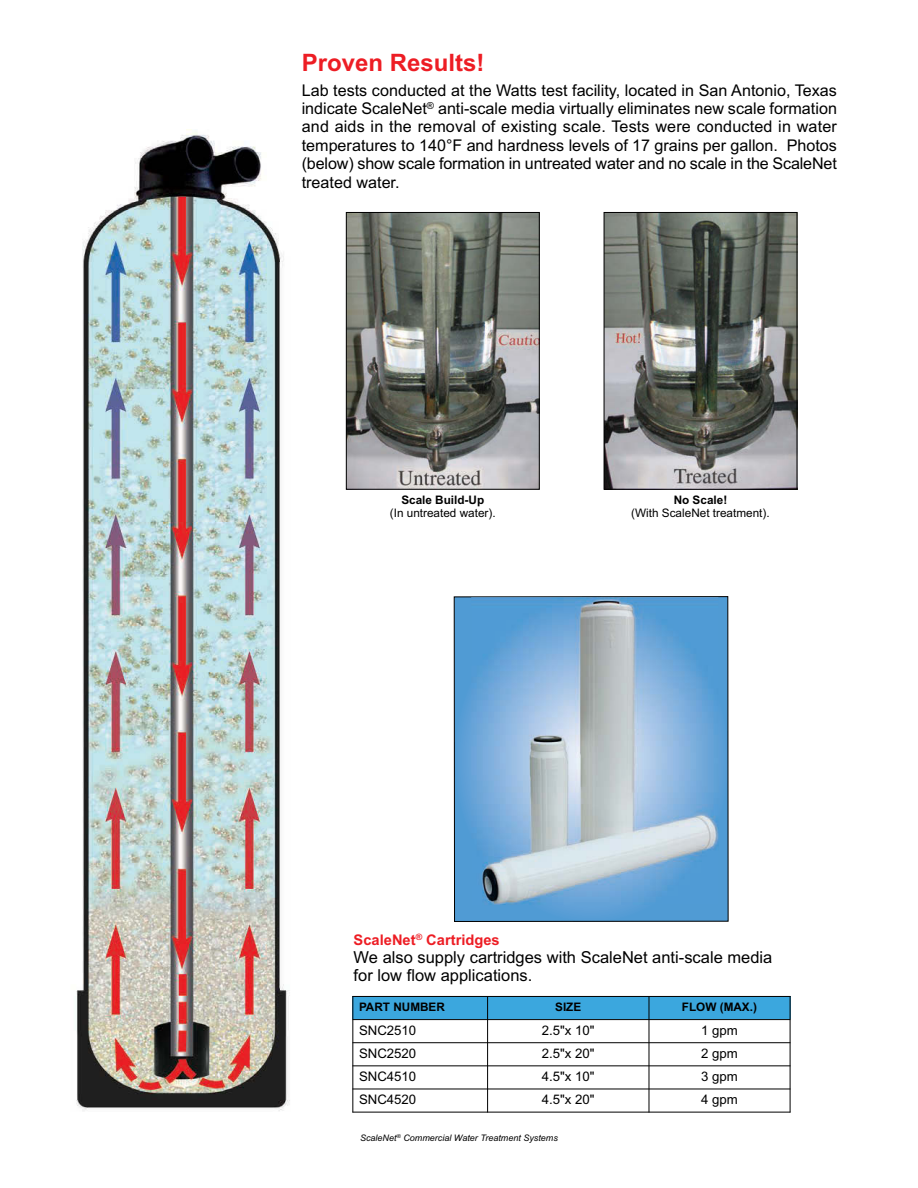
<style>
.page{position:relative;width:918px;height:1188px;background:#fff}
.page>*{position:absolute;margin:0;border:0;box-sizing:border-box;transform-origin:0 0}
.t1{font:700 24px "Arial";color:#ed1d24}
.t2{font:16.5px/18px "Arial";color:#000}
.t3{font:16.2px/18.3px "Arial";letter-spacing:-.01em;color:#000;text-align:justify}
.t4{font:700 14.7px "Arial";color:#ed1d24}
.t5{font:13.2px "Arial";color:#000}
.t6{font:700 11.7px "Arial";color:#000}
.t7{font:11.7px "Arial";color:#000}
.t8{font:italic 9px "Arial";color:#000}
</style>
<div class="page">
<img style="left:76px;top:132px;width:214px;height:979px">
<div style="left:454px;top:597px;width:274px;height:324px;background:linear-gradient(to right,#549cd5,#539cd5)"></div>
<div style="left:454px;top:596px;width:275px;height:326px;border:1px solid #000"></div>
<img style="left:471px;top:597px;width:248px;height:308px">
<img style="left:348px;top:214px;width:190px;height:274px">
<div style="left:346px;top:212px;width:194px;height:278px;border:1px solid #000"></div>
<img style="left:606px;top:214px;width:189px;height:274px">
<div style="left:604px;top:212px;width:193px;height:278px;border:1px solid #000"></div>
<div style="left:352px;top:996px;width:136px;height:24px;background:#3ba7de"></div>
<div style="left:488px;top:996px;width:161px;height:24px;background:#3ba7de"></div>
<div style="left:649px;top:996px;width:141px;height:24px;background:#3ba7de"></div>
<hr style="left:352px;top:996px;width:1px;height:116px;background:#000">
<hr style="left:487px;top:996px;width:1px;height:116px;background:#000">
<hr style="left:649px;top:996px;width:1px;height:116px;background:#000">
<hr style="left:790px;top:996px;width:1px;height:116px;background:#000">
<hr style="left:352px;top:996px;width:438px;height:1px;background:#000">
<hr style="left:352px;top:1019px;width:438px;height:1px;background:#000">
<hr style="left:352px;top:1042px;width:438px;height:1px;background:#000">
<hr style="left:352px;top:1065px;width:438px;height:1px;background:#000">
<hr style="left:352px;top:1089px;width:438px;height:1px;background:#000">
<hr style="left:352px;top:1112px;width:438px;height:1px;background:#000">
<h1 class="t1" style="left:302px;top:54px;width:184px">Proven Results!</h1>
<p class="t3" style="left:302px;top:82px;width:537px">Lab tests conducted at the Watts test facility, located in San Antonio, Texas indicate ScaleNet<sup>®</sup> anti-scale media virtually eliminates new scale formation and aids in the removal of existing scale. Tests were conducted in water temperatures to 140°F and hardness levels of 17 grains per gallon. Photos (below) show scale formation in untreated water and no scale in the ScaleNet treated water.</p>
<p class="t6" style="left:401px;top:496px;width:84px">Scale Build-Up</p>
<p class="t7" style="left:390px;top:509px;width:107px">(In untreated water).</p>
<p class="t6" style="left:674px;top:496px;width:55px">No Scale!</p>
<p class="t7" style="left:631px;top:509px;width:140px">(With ScaleNet treatment).</p>
<p class="t4" style="left:354px;top:934px;width:148px">ScaleNet<sup>®</sup> Cartridges</p>
<p class="t2" style="left:354px;top:950px;width:420px">We also supply cartridges with ScaleNet anti-scale media for low flow applications.</p>
<p class="t6" style="left:359px;top:1003px;width:87px">PART NUMBER</p>
<p class="t6" style="left:555px;top:1003px;width:28px">SIZE</p>
<p class="t6" style="left:682px;top:1003px;width:77px">FLOW (MAX.)</p>
<p class="t5" style="left:359px;top:1025px;width:59px">SNC2510</p>
<p class="t5" style="left:542px;top:1025px;width:54px">2.5"x 10"</p>
<p class="t5" style="left:701px;top:1025px;width:38px">1 gpm</p>
<p class="t5" style="left:359px;top:1048px;width:59px">SNC2520</p>
<p class="t5" style="left:542px;top:1048px;width:54px">2.5"x 20"</p>
<p class="t5" style="left:701px;top:1048px;width:38px">2 gpm</p>
<p class="t5" style="left:359px;top:1071px;width:59px">SNC4510</p>
<p class="t5" style="left:542px;top:1071px;width:54px">4.5"x 10"</p>
<p class="t5" style="left:701px;top:1071px;width:38px">3 gpm</p>
<p class="t5" style="left:359px;top:1095px;width:59px">SNC4520</p>
<p class="t5" style="left:542px;top:1095px;width:54px">4.5"x 20"</p>
<p class="t5" style="left:701px;top:1095px;width:38px">4 gpm</p>
<p class="t8" style="left:360px;top:1132px;width:199px">ScaleNet<sup>®</sup> Commercial Water Treatment Systems</p>
</div>
